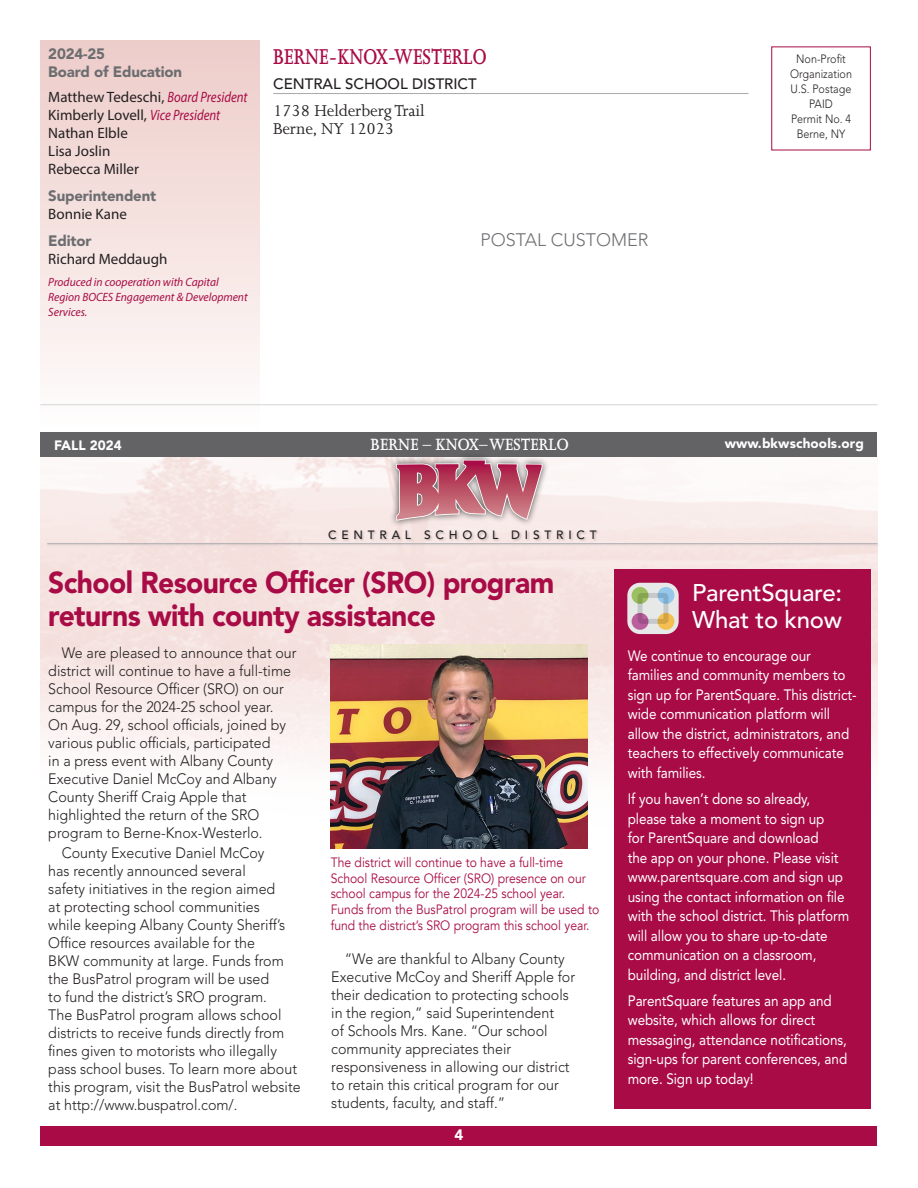
<style>
.page{position:relative;width:918px;height:1188px;background:#fff}
.page>*{position:absolute;margin:0;border:0;box-sizing:border-box;transform-origin:0 0}
.t1{font:900 30px/33px "Avenir LT Std";letter-spacing:-.02em;color:#a80b45;scale:.94 1}
.t2{font:600 24.75px "Joanna MT Std";color:#a80b45;scale:.79 1}
.t3{font:500 24px/27px "Avenir LT Std";letter-spacing:-.01em;color:#fff}
.t4{font:600 18.75px "Joanna MT Std";color:#fff;scale:.9 1}
.t5{font:18px/18px "Joanna MT Std";letter-spacing:-.01em;color:#231f20}
.t6{font:300 18px "Avenir LT Std";color:#6f7073}
.t7{font:300 15px/18px "Avenir LT Std";color:#231f20;scale:.95 1}
.t8{font:15px/19.5px "Avenir LT Std";letter-spacing:-.005em;color:#fff;scale:.9 1}
.t9{font:15px/18px "Myriad Pro";color:#231f20}
.t10{font:900 15px/18px "Avenir LT Std";letter-spacing:-.01em;color:#6c6d70}
.t11{font:500 15px "Avenir LT Std";color:#231f20}
.t12{font:900 15px "Avenir LT Std";color:#fff}
.t13{font:13.5px/15.8px "Avenir";color:#a80b45;scale:.9 1}
.t14{font:900 13.5px "Avenir LT Std";letter-spacing:.01em;color:#fff}
.t15{font:italic 12px/15px "Myriad Pro";color:#a80b45;scale:.96 1}
.t16{font:300 12px/15px "Avenir LT Std";color:#231f20;text-align:center;scale:.9 1}
.t17{font:500 12px "Avenir LT Std";letter-spacing:.4em;color:#231f20}
.s1{font-style:italic;color:#a80b45}
</style>
<div class="page">
<div style="left:40px;top:40px;width:220px;height:393px;background:linear-gradient(to bottom,#edcbc8,#fefdfc)"></div>
<hr style="left:273px;top:93px;width:475px;height:1px;background:#a8a9ad">
<div style="left:40px;top:1126px;width:838px;height:19px;background:#a80b45"></div>
<img style="left:40px;top:456px;width:838px;height:393px">
<div style="left:40px;top:432px;width:838px;height:24px;background:#636366"></div>
<div style="left:46px;top:530px;width:835px;height:17px;background:#231f20;opacity:.25"></div>
<hr style="left:47px;top:543px;width:831px;height:1px;background:#a8a9ad">
<div style="left:389px;top:453px;width:160px;height:74px;background:#231f20;opacity:.75"></div>
<svg style="left:396px;top:460px;width:147px;height:62px;background:#c47b8a"></svg>
<div style="left:614px;top:569px;width:257px;height:540px;background:#a80b45"></div>
<div style="left:627px;top:583px;width:52px;height:51px;background:#e6e9e7;border-radius:13px"></div>
<div style="left:632px;top:587px;width:17px;height:17px;background:#9cbf5f;border-radius:50%"></div>
<div style="left:658px;top:587px;width:16px;height:17px;background:#96c8eb;border-radius:50%"></div>
<div style="left:632px;top:613px;width:17px;height:17px;background:#bb5e9e;border-radius:50%"></div>
<div style="left:658px;top:613px;width:16px;height:17px;background:#f4be51;border-radius:50%"></div>
<svg style="left:638px;top:593px;width:30px;height:31px"></svg>
<img style="left:331px;top:645px;width:257px;height:204px">
<hr style="left:40px;top:404px;width:838px;height:1px;background:#d4d5d7">
<p class="t10" style="left:48px;top:45px;width:135px">2024-25<br>Board of Education</p>
<p class="t9" style="left:48px;top:88px;width:201px">Matthew Tedeschi, <span class="s1">Board President<br></span>Kimberly Lovell, <span class="s1">Vice President<br></span>Nathan Elble<br>Lisa Joslin<br>Rebecca Miller</p>
<p class="t10" style="left:48px;top:187px;width:110px">Superintendent</p>
<p class="t9" style="left:48px;top:205px;width:80px">Bonnie Kane</p>
<p class="t10" style="left:48px;top:232px;width:45px">Editor</p>
<p class="t9" style="left:48px;top:250px;width:121px">Richard Meddaugh</p>
<p class="t15" style="left:48px;top:274px;width:209px">Produced in cooperation with Capital<br>Region BOCES Engagement &amp; Development<br>Services.</p>
<h2 class="t2" style="left:273px;top:43px;width:272px">BERNE-KNOX-WESTERLO</h2>
<p class="t11" style="left:273px;top:75px;width:205px">CENTRAL SCHOOL DISTRICT</p>
<p class="t5" style="left:273px;top:102px;width:153px">1738 Helderberg Trail<br>Berne, NY 12023</p>
<p class="t6" style="left:480px;top:229px;width:170px">POSTAL CUSTOMER</p>
<p class="t16" style="left:790px;top:51px;width:70px">Non-Profit<br>Organization<br>U.S. Postage<br>PAID<br>Permit No. 4<br>Berne, NY</p>
<p class="t14" style="left:54px;top:437px;width:69px">FALL 2024</p>
<p class="t4" style="left:371px;top:435px;width:221px">BERNE – KNOX– WESTERLO</p>
<p class="t14" style="left:725px;top:435px;width:141px">www.bkwschools.org</p>
<p class="t17" style="left:328px;top:528px;width:270px">CENTRAL SCHOOL DISTRICT</p>
<h1 class="t1" style="left:48px;top:566px;width:540px">School Resource Officer (SRO) program returns with county assistance</h1>
<p class="t7" style="left:48px;top:644px;width:263px;text-indent:13px">We are pleased to announce that our district will continue to have a full-time School Resource Officer (SRO) on our campus for the 2024-25 school year.<br>On Aug. 29, school officials, joined by various public officials, participated<br>in a press event with Albany County Executive Daniel McCoy and Albany County Sheriff Craig Apple that highlighted the return of the SRO program to Berne-Knox-Westerlo.</p>
<p class="t7" style="left:48px;top:844px;width:267px;text-indent:13px">County Executive Daniel McCoy<br>has recently announced several<br>safety initiatives in the region aimed<br>at protecting school communities<br>while keeping Albany County Sheriff’s Office resources available for the<br>BKW community at large. Funds from the BusPatrol program will be used<br>to fund the district’s SRO program.<br>The BusPatrol program allows school districts to receive funds directly from fines given to motorists who illegally pass school buses. To learn more about this program, visit the BusPatrol website at http://www.buspatrol.com/.</p>
<p class="t13" style="left:331px;top:855px;width:300px">The district will continue to have a full-time School Resource Officer (SRO) presence on our school campus for the 2024-25 school year.<br>Funds from the BusPatrol program will be used to fund the district’s SRO program this school year.</p>
<p class="t7" style="left:331px;top:950px;width:258px;text-indent:13px">“We are thankful to Albany County Executive McCoy and Sheriff Apple for their dedication to protecting schools in the region,” said Superintendent<br>of Schools Mrs. Kane. “Our school community appreciates their responsiveness in allowing our district to retain this critical program for our students, faculty, and staff.”</p>
<p class="t12" style="left:455px;top:1125px;width:10px">4</p>
<h3 class="t3" style="left:692px;top:580px;width:152px">ParentSquare:<br>What to know</h3>
<p class="t8" style="left:628px;top:646px;width:256px">We continue to encourage our families and community members to sign up for ParentSquare. This district&shy;wide communication platform will allow the district, administrators, and teachers to effectively communicate with families.</p>
<p class="t8" style="left:628px;top:789px;width:248px">If you haven’t done so already, please take a moment to sign up<br>for ParentSquare and download<br>the app on your phone. Please visit www.parentsquare.com and sign up using the contact information on file with the school district. This platform will allow you to share up-to-date communication on a classroom, building, and district level.</p>
<p class="t8" style="left:628px;top:991px;width:245px">ParentSquare features an app and website, which allows for direct messaging, attendance notifications, sign-ups for parent conferences, and more. Sign up today!</p>
</div>
